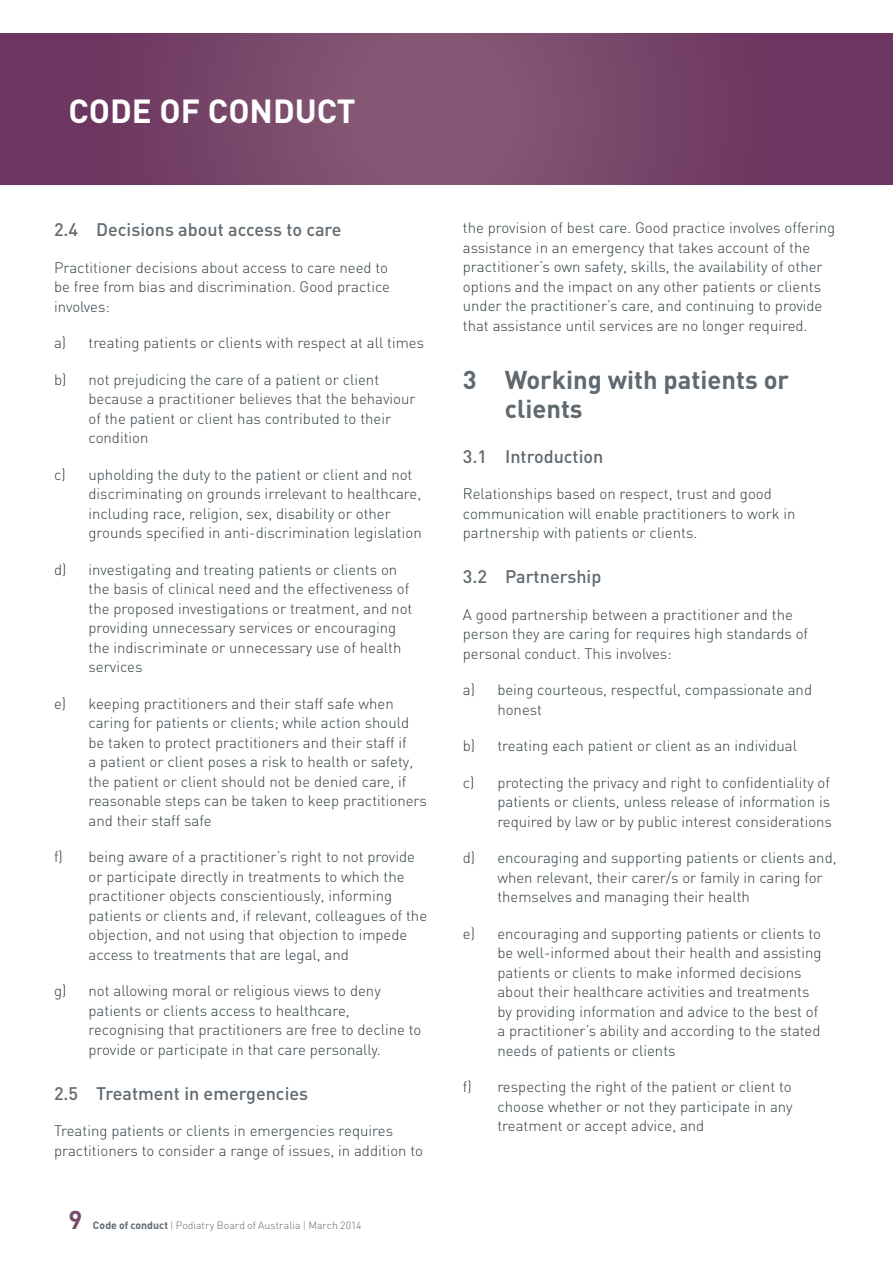
<style>
.page{position:relative;width:893px;height:1263px;background:#fff}
.page>*{position:absolute;margin:0;border:0;box-sizing:border-box;transform-origin:0 0}
.t1{font:700 33px "DIN";color:#fff}
.t2{font:700 25.5px/28.5px "DIN";color:#5f696f}
.t3{font:700 25.5px "DIN";color:#79496a}
.t4{font:500 18px "DIN";color:#5f696f}
.t5{font:300 15px/19.5px "DIN";color:#303c42}
.t6{font:300 10.5px "DIN";color:#5f696f}
.s1{font-weight:700}
.s2{color:#a17f97}
</style>
<div class="page">
<svg style="left:0;top:34px;width:893px;height:150px;background:#764568"></svg>
<h1 class="t1" style="left:68px;top:90px;width:289px">CODE OF CONDUCT</h1>
<p class="t4" style="left:54px;top:218px;width:289px">2.4 Decisions about access to care</p>
<p class="t5" style="left:54px;top:257px;width:338px">Practitioner decisions about access to care need to be free from bias and discrimination. Good practice involves:</p>
<p class="t5" style="left:54px;top:333px;width:372px">a) treating patients or clients with respect at all times</p>
<p class="t5" style="left:88px;top:369px;width:329px;text-indent:-34px">b) not prejudicing the care of a patient or client because a practitioner believes that the behaviour of the patient or client has contributed to their condition</p>
<p class="t5" style="left:88px;top:464px;width:335px;text-indent:-34px">c) upholding the duty to the patient or client and not discriminating on grounds irrelevant to healthcare, including race, religion, sex, disability or other grounds specified in anti-discrimination legislation</p>
<p class="t5" style="left:88px;top:559px;width:325px;text-indent:-34px">d) investigating and treating patients or clients on the basis of clinical need and the effectiveness of the proposed investigations or treatment, and not providing unnecessary services or encouraging the indiscriminate or unnecessary use of health services</p>
<p class="t5" style="left:88px;top:693px;width:340px;text-indent:-34px">e) keeping practitioners and their staff safe when caring for patients or clients; while action should be taken to protect practitioners and their staff if<br>a patient or client poses a risk to health or safety, the patient or client should not be denied care, if reasonable steps can be taken to keep practitioners and their staff safe</p>
<p class="t5" style="left:88px;top:847px;width:340px;text-indent:-34px">f) being aware of a practitioner’s right to not provide or participate directly in treatments to which the practitioner objects conscientiously, informing patients or clients and, if relevant, colleagues of the objection, and not using that objection to impede access to treatments that are legal, and</p>
<p class="t5" style="left:88px;top:981px;width:334px;text-indent:-34px">g) not allowing moral or religious views to deny patients or clients access to healthcare, recognising that practitioners are free to decline to provide or participate in that care personally.</p>
<p class="t4" style="left:54px;top:1082px;width:256px">2.5 Treatment in emergencies</p>
<p class="t5" style="left:54px;top:1121px;width:371px">Treating patients or clients in emergencies requires practitioners to consider a range of issues, in addition to</p>
<h2 class="t3" style="left:68px;top:1203px;width:15px">9</h2>
<p class="t6" style="left:93px;top:1219px;width:270px"><span class="s1">Code of conduct</span> <span class="s2">|</span> Podiatry Board of Australia <span class="s2">|</span> March 2014</p>
<p class="t5" style="left:463px;top:218px;width:374px">the provision of best care. Good practice involves offering assistance in an emergency that takes account of the practitioner’s own safety, skills, the availability of other options and the impact on any other patients or clients under the practitioner’s care, and continuing to provide that assistance until services are no longer required.</p>
<h2 class="t2" style="left:505px;top:364px;width:286px;text-indent:-42px">3 Working with patients or clients</h2>
<p class="t4" style="left:463px;top:444px;width:142px">3.1 Introduction</p>
<p class="t5" style="left:463px;top:484px;width:334px">Relationships based on respect, trust and good communication will enable practitioners to work in partnership with patients or clients.</p>
<p class="t4" style="left:463px;top:565px;width:140px">3.2 Partnership</p>
<p class="t5" style="left:463px;top:604px;width:347px">A good partnership between a practitioner and the person they are caring for requires high standards of personal conduct. This involves:</p>
<p class="t5" style="left:497px;top:680px;width:316px;text-indent:-34px">a) being courteous, respectful, compassionate and honest</p>
<p class="t5" style="left:463px;top:736px;width:336px">b) treating each patient or client as an individual</p>
<p class="t5" style="left:497px;top:772px;width:336px;text-indent:-34px">c) protecting the privacy and right to confidentiality of patients or clients, unless release of information is required by law or by public interest considerations</p>
<p class="t5" style="left:497px;top:848px;width:341px;text-indent:-34px">d) encouraging and supporting patients or clients and, when relevant, their carer/s or family in caring for themselves and managing their health</p>
<p class="t5" style="left:497px;top:923px;width:326px;text-indent:-34px">e) encouraging and supporting patients or clients to be well-informed about their health and assisting patients or clients to make informed decisions about their healthcare activities and treatments by providing information and advice to the best of a practitioner’s ability and according to the stated needs of patients or clients</p>
<p class="t5" style="left:497px;top:1077px;width:297px;text-align:justify;text-indent:-34px">f) respecting the right of the patient or client to choose whether or not they participate in any treatment or accept advice, and</p>
</div>
